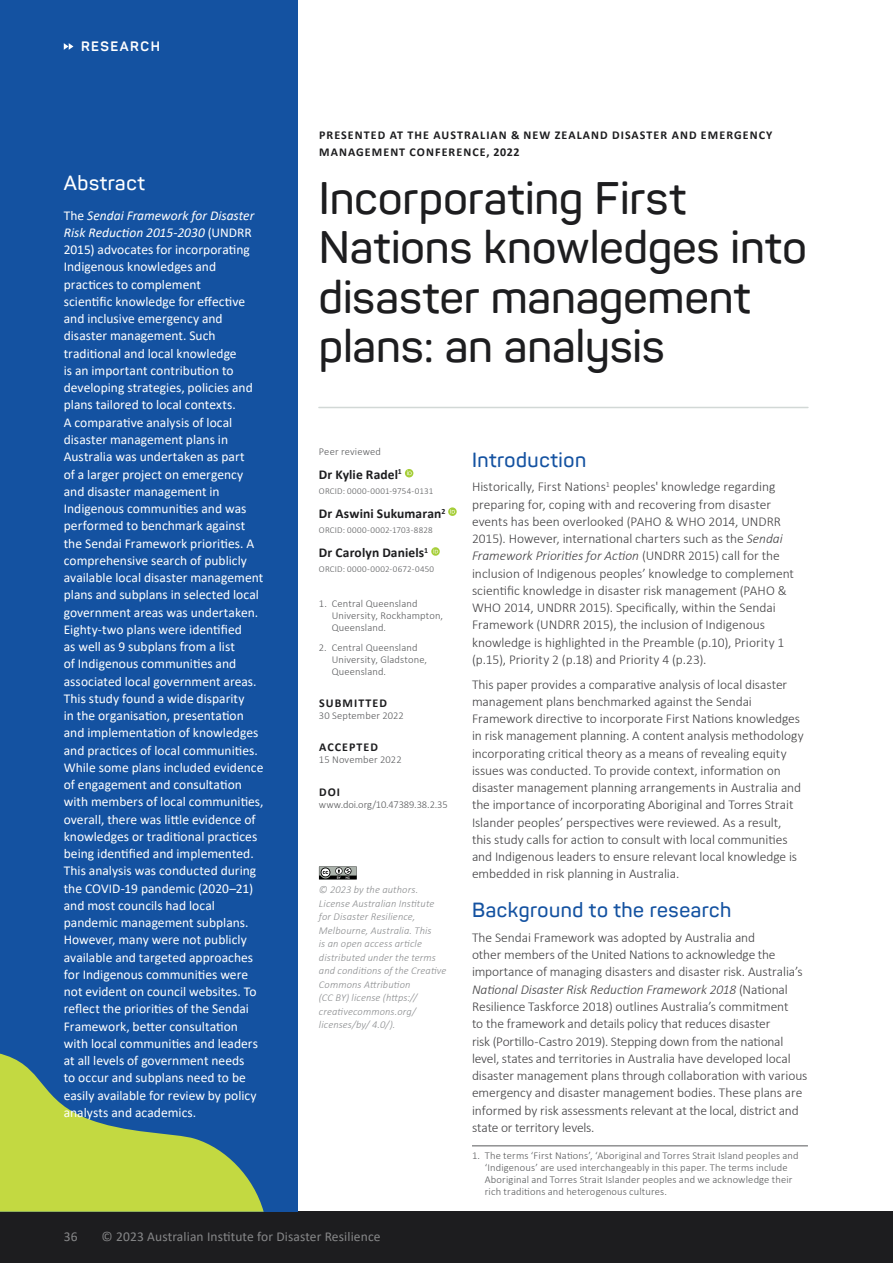
<style>
.page{position:relative;width:893px;height:1263px;background:#fff}
.page>*{position:absolute;margin:0;border:0;box-sizing:border-box;transform-origin:0 0}
.t1{font:600 45px/49.5px "Panton";color:#1d1d1f}
.t2{font:600 20.25px "Panton";letter-spacing:.03em;color:#1452a1}
.t3{font:600 20.25px "Panton";letter-spacing:.03em;color:#fff}
.t4{font:300 13.5px/17.2px "Calibri";letter-spacing:-.005em;color:#414042}
.t5{font:13.5px/17.2px "Calibri";color:#fff}
.t6{font:700 13.5px "Calibri";letter-spacing:.01em;color:#1d1d1f}
.t7{font:13.5px "Calibri";letter-spacing:.01em;color:#868788}
.t8{font:700 13.5px "Panton";letter-spacing:.11em;color:#fff}
.t9{font:700 12px/16.5px "Calibri";letter-spacing:.09em;color:#1d1d1f}
.t10{font:300 10.5px/12px "Calibri";letter-spacing:.015em;color:#58595b}
.t11{font:italic 300 10.5px/13.5px "Calibri";letter-spacing:.01em;color:#8a8c8e}
.t12{font:300 10.5px "Calibri";letter-spacing:-.01em;color:#58595b}
.t13{font:300 9px "Calibri";letter-spacing:.025em;color:#58595b}
.s1{font-style:italic}
</style>
<div class="page">
<div style="left:0;top:0;width:298px;height:81px;background:#1452a1"></div>
<svg style="left:64px;top:43px;width:9px;height:7px"></svg>
<div style="left:0;top:1212px;width:893px;height:51px;background:#1d1d1f"></div>
<div style="left:0;top:81px;width:298px;height:1131px;background:#1452a1"></div>
<svg style="left:0;top:1053px;width:264px;height:159px"></svg>
<hr style="left:319px;top:407px;width:489px;height:1px;background:#d2d8d6">
<svg style="left:405px;top:469px;width:8px;height:8px"></svg>
<svg style="left:407px;top:470px;width:5px;height:5px"></svg>
<svg style="left:431px;top:547px;width:9px;height:9px"></svg>
<svg style="left:433px;top:549px;width:5px;height:4px"></svg>
<hr style="left:472px;top:1145px;width:336px;height:1px;background:#58595b">
<svg style="left:448px;top:507px;width:9px;height:9px"></svg>
<svg style="left:450px;top:509px;width:5px;height:5px"></svg>
<svg style="left:319px;top:866px;width:38px;height:14px"></svg>
<p class="t8" style="left:81px;top:38px;width:80px">RESEARCH</p>
<h2 class="t3" style="left:64px;top:170px;width:83px">Abstract</h2>
<p class="t5" style="left:64px;top:206px;width:201px">The <span class="s1">Sendai Framework for Disaster Risk Reduction 2015-2030</span> (UNDRR 2015) advocates for incorporating Indigenous knowledges and practices to complement<br>scientific knowledge for effective and inclusive emergency and disaster management. Such traditional and local knowledge<br>is an important contribution to developing strategies, policies and plans tailored to local contexts.<br>A comparative analysis of local disaster management plans in Australia was undertaken as part<br>of a larger project on emergency and disaster management in Indigenous communities and was performed to benchmark against the Sendai Framework priorities. A comprehensive search of publicly available local disaster management plans and subplans in selected local government areas was undertaken.<br>Eighty-two plans were identified<br>as well as 9 subplans from a list<br>of Indigenous communities and associated local government areas.<br>This study found a wide disparity<br>in the organisation, presentation and implementation of knowledges and practices of local communities.<br>While some plans included evidence of engagement and consultation with members of local communities, overall, there was little evidence of knowledges or traditional practices being identified and implemented.<br>This analysis was conducted during the COVID-19 pandemic (2020–21) and most councils had local pandemic management subplans.<br>However, many were not publicly available and targeted approaches for Indigenous communities were not evident on council websites. To reflect the priorities of the Sendai Framework, better consultation with local communities and leaders at all levels of government needs<br>to occur and subplans need to be easily available for review by policy analysts and academics.</p>
<p class="t9" style="left:319px;top:127px;width:455px">PRESENTED AT THE AUSTRALIAN &amp; NEW ZEALAND DISASTER AND EMERGENCY<br>MANAGEMENT CONFERENCE, 2022</p>
<h1 class="t1" style="left:319px;top:173px;width:489px">Incorporating First<br>Nations knowledges into disaster management plans: an analysis</h1>
<p class="t10" style="left:319px;top:445px;width:64px">Peer reviewed</p>
<p class="t6" style="left:319px;top:465px;width:84px">Dr Kylie Radel<sup>1</sup></p>
<p class="t13" style="left:319px;top:486px;width:116px">ORCID: 0000-0001-9754-0131</p>
<p class="t6" style="left:319px;top:504px;width:128px">Dr Aswini Sukumaran<sup>2</sup></p>
<p class="t13" style="left:319px;top:525px;width:115px">ORCID: 0000-0002-1703-8828</p>
<p class="t6" style="left:319px;top:543px;width:111px">Dr Carolyn Daniels<sup>1</sup></p>
<p class="t13" style="left:319px;top:564px;width:117px">ORCID: 0000-0002-0672-0450</p>
<p class="t10" style="left:332px;top:597px;width:113px;text-indent:-13px">1. Central Queensland<br>University, Rockhampton,<br>Queensland.</p>
<p class="t10" style="left:332px;top:641px;width:97px;text-indent:-13px">2. Central Queensland<br>University, Gladstone,<br>Queensland.</p>
<p class="t9" style="left:319px;top:694px;width:69px">SUBMITTED</p>
<p class="t10" style="left:319px;top:709px;width:87px">30 September 2022</p>
<p class="t9" style="left:319px;top:739px;width:60px">ACCEPTED</p>
<p class="t10" style="left:319px;top:754px;width:84px">15 November 2022</p>
<p class="t9" style="left:319px;top:783px;width:23px">DOI</p>
<p class="t12" style="left:319px;top:798px;width:130px">www.doi.org/10.47389.38.2.35</p>
<p class="t11" style="left:319px;top:883px;width:129px">© 2023 by the authors.<br>License Australian Institute for Disaster Resilience,<br>Melbourne, Australia. This<br>is an open access article distributed under the terms and conditions of the Creative<br>Commons Attribution<br>(CC BY) license (https:// creativecommons.org/ licenses/by/ 4.0/).</p>
<h2 class="t2" style="left:472px;top:447px;width:116px">Introduction</h2>
<p class="t4" style="left:472px;top:478px;width:324px">Historically, First Nations<sup>1</sup> peoples' knowledge regarding preparing for, coping with and recovering from disaster events has been overlooked (PAHO &amp; WHO 2014, UNDRR 2015). However, international charters such as the <span class="s1">Sendai Framework Priorities for Action</span> (UNDRR 2015) call for the inclusion of Indigenous peoples’ knowledge to complement scientific knowledge in disaster risk management (PAHO &amp; WHO 2014, UNDRR 2015). Specifically, within the Sendai Framework (UNDRR 2015), the inclusion of Indigenous knowledge is highlighted in the Preamble (p.10), Priority 1 (p.15), Priority 2 (p.18) and Priority 4 (p.23).</p>
<p class="t4" style="left:472px;top:675px;width:333px">This paper provides a comparative analysis of local disaster management plans benchmarked against the Sendai Framework directive to incorporate First Nations knowledges in risk management planning. A content analysis methodology incorporating critical theory as a means of revealing equity issues was conducted. To provide context, information on disaster management planning arrangements in Australia and the importance of incorporating Aboriginal and Torres Strait Islander peoples’ perspectives were reviewed. As a result, this study calls for action to consult with local communities and Indigenous leaders to ensure relevant local knowledge is embedded in risk planning in Australia.</p>
<h2 class="t2" style="left:472px;top:898px;width:261px">Background to the research</h2>
<p class="t4" style="left:472px;top:929px;width:337px">The Sendai Framework was adopted by Australia and<br>other members of the United Nations to acknowledge the importance of managing disasters and disaster risk. Australia’s <span class="s1">National Disaster Risk Reduction Framework 2018</span> (National Resilience Taskforce 2018) outlines Australia’s commitment<br>to the framework and details policy that reduces disaster<br>risk (Portillo-Castro 2019). Stepping down from the national level, states and territories in Australia have developed local disaster management plans through collaboration with various emergency and disaster management bodies. These plans are informed by risk assessments relevant at the local, district and state or territory levels.</p>
<p class="t10" style="left:485px;top:1149px;width:315px;text-indent:-13px">1. The terms ‘First Nations’, ‘Aboriginal and Torres Strait Island peoples and ‘Indigenous’ are used interchangeably in this paper. The terms include Aboriginal and Torres Strait Islander peoples and we acknowledge their rich traditions and heterogenous cultures.</p>
<p class="t7" style="left:64px;top:1227px;width:15px">36</p>
<p class="t7" style="left:102px;top:1227px;width:280px">© 2023 Australian Institute for Disaster Resilience</p>
</div>
